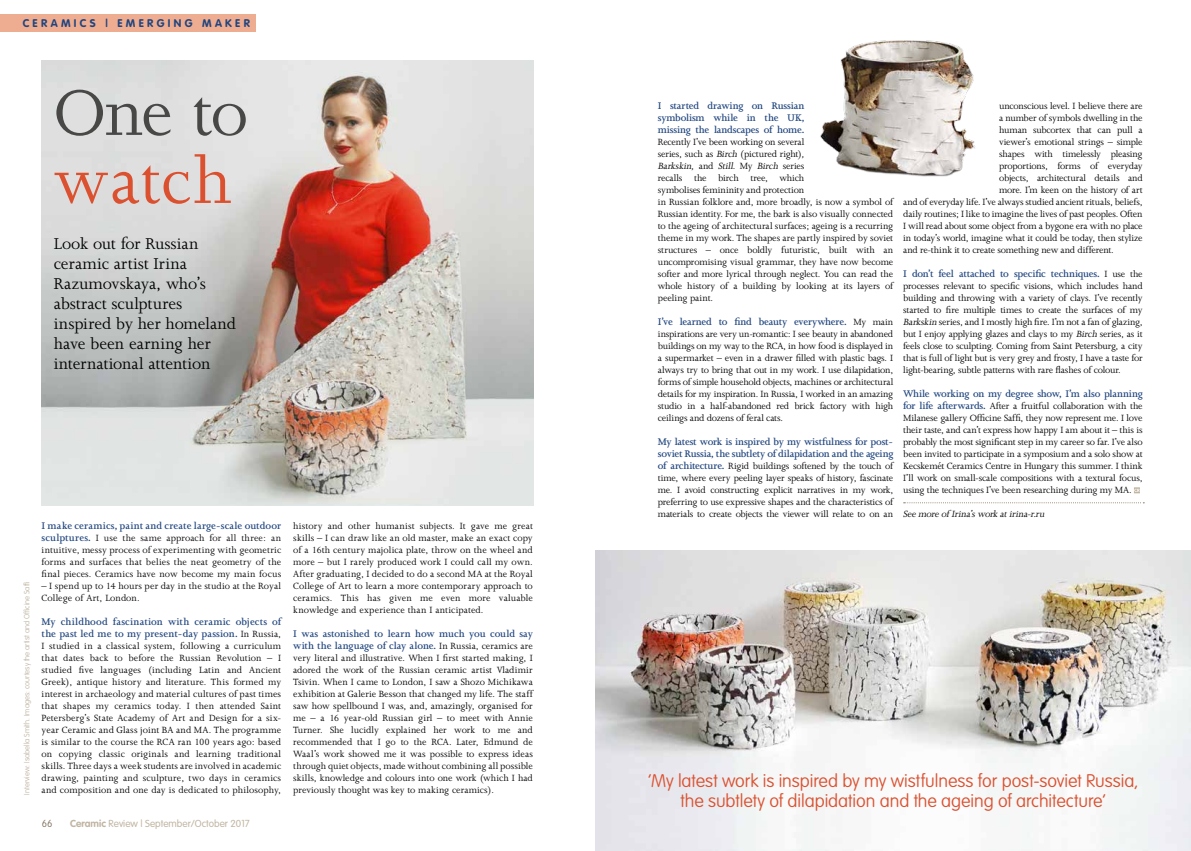
<style>
.page{position:relative;width:1191px;height:851px;background:#fff}
.page>*{position:absolute;margin:0;border:0;box-sizing:border-box;transform-origin:0 0}
.t1{font:74px "Joanna";color:#484847}
.t2{font:74px "Joanna";letter-spacing:.01em;color:#db5130}
.t3{font:18px/20px "Joanna";color:#000}
.t4{font:100 18px/20px "VAG Rounded";letter-spacing:-.005em;color:#db5130;text-align:center}
.t5{font:600 11px/12px "Joanna";letter-spacing:-.01em;color:#1f447e}
.t6{font:600 11px/12px "Joanna";letter-spacing:.015em;color:#1f447e}
.t7{font:700 11px "VAG Rounded";letter-spacing:.305em;color:#1f447e}
.t8{font:10.4px/12px "Joanna";letter-spacing:-.01em;color:#000;text-align:justify}
.t9{font:italic 10.4px "Joanna";color:#000}
.t10{font:300 10px "VAG Rounded";color:#c0b5a2}
.t11{font:100 10px "VAG Rounded";color:#7f705c}
.t12{font:100 7.5px "VAG Rounded";color:#c0b5a2}
.s1{font-weight:600;font-size:11px;color:#1f447e}
.s2{font-weight:400;font-size:10.4px;color:#000}
.s3{font-weight:700}
.s4{font-style:italic}
</style>
<div class="page">
<div style="left:0;top:14px;width:256px;height:17px;background:#eead91"></div>
<img style="left:42px;top:61px;width:492px;height:444px">
<svg style="left:903px;top:502px;width:241px;height:1px"></svg>
<img style="left:595px;top:550px;width:596px;height:300px">
<svg style="left:1134px;top:487px;width:6px;height:6px"></svg>
<img style="left:820px;top:40px;width:155px;height:137px">
<p class="t7" style="left:23px;top:16px;width:229px">CERAMICS | EMERGING MAKER</p>
<h1 class="t1" style="left:54px;top:73px;width:196px">One to</h1>
<h1 class="t2" style="left:54px;top:141px;width:179px">watch</h1>
<h2 class="t3" style="left:54px;top:233px;width:183px">Look out for Russian ceramic artist Irina<br>Razumovskaya, who’s abstract sculptures inspired by her homeland have been earning her international attention</h2>
<p class="t12" style="left:23px;top:794px;width:215px;rotate:-90deg">Interview: Isabella Smith. Images: courtesy the artist and Officine Saffi</p>
<p class="t6" style="left:42px;top:520px;width:241px">I make ceramics, paint and create large-scale outdoor</p>
<p class="t8" style="left:42px;top:532px;width:241px"><span class="s1">sculptures.</span> I use the same approach for all three: an intuitive, messy process of experimenting with geometric forms and surfaces that belies the neat geometry of the final pieces. Ceramics have now become my main focus</p>
<p class="t8" style="left:42px;top:580px;width:241px">– I spend up to 14 hours per day in the studio at the Royal<br>College of Art, London.</p>
<p class="t6" style="left:42px;top:616px;width:241px">My childhood fascination with ceramic objects of the past led me to my present-day passion. <span class="s2">In Russia,</span></p>
<p class="t8" style="left:42px;top:640px;width:241px">I studied in a classical system, following a curriculum that dates back to before the Russian Revolution – I studied five languages (including Latin and Ancient Greek), antique history and literature. This formed my interest in archaeology and material cultures of past times that shapes my ceramics today. I then attended Saint Petersberg’s State Academy of Art and Design for a six&shy;year Ceramic and Glass joint BA and MA. The programme is similar to the course the RCA ran 100 years ago: based on copying classic originals and learning traditional skills. Three days a week students are involved in academic drawing, painting and sculpture, two days in ceramics</p>
<p class="t8" style="left:42px;top:784px;width:241px">and composition and one day is dedicated to philosophy,</p>
<p class="t11" style="left:42px;top:817px;width:12px">66</p>
<p class="t10" style="left:70px;top:817px;width:181px"><span class="s3">Ceramic</span> Review | September/October 2017</p>
<p class="t8" style="left:293px;top:520px;width:241px">history and other humanist subjects. It gave me great skills – I can draw like an old master, make an exact copy of a 16th century majolica plate, throw on the wheel and more – but I rarely produced work I could call my own.<br>After graduating, I decided to do a second MA at the Royal College of Art to learn a more contemporary approach to ceramics. This has given me even more valuable knowledge and experience than I anticipated.</p>
<p class="t5" style="left:293px;top:628px;width:241px">I was astonished to learn how much you could say with the language of clay alone. <span class="s2">In Russia, ceramics are</span></p>
<p class="t8" style="left:293px;top:652px;width:241px">very literal and illustrative. When I first started making, I adored the work of the Russian ceramic artist Vladimir Tsivin. When I came to London, I saw a Shozo Michikawa exhibition at Galerie Besson that changed my life. The staff saw how spellbound I was, and, amazingly, organised for me – a 16 year-old Russian girl – to meet with Annie Turner. She lucidly explained her work to me and recommended that I go to the RCA. Later, Edmund de Waal’s work showed me it was possible to express ideas through quiet objects, made without combining all possible skills, knowledge and colours into one work (which I had previously thought was key to making ceramics).</p>
<p class="t5" style="left:658px;top:100px;width:148px;text-align:justify">I started drawing on Russian symbolism while in the UK, missing the landscapes of home.</p>
<p class="t8" style="left:658px;top:136px;width:237px;text-align:left">Recently I’ve been working on several<br>series, such as <span class="s4">Birch</span> (pictured right)<span class="s4">,<br>Barkskin,</span> a n d <span class="s4">Still</span>. My <span class="s4">Birch</span> s e r i e s<br>recalls the birch tree, which<br>symbolises femininity and protection<br>in Russian folklore and, more broadly, is now a symbol of Russian identity. For me, the bark is also visually connected to the ageing of architectural surfaces; ageing is a recurring theme in my work. The shapes are partly inspired by soviet structures – once boldly futuristic, built with an uncompromising visual grammar, they have now become softer and more lyrical through neglect. You can read the whole history of a building by looking at its layers of peeling paint.</p>
<p class="t5" style="left:658px;top:316px;width:237px">I’ve learned to find beauty everywhere. <span class="s2">My main</span></p>
<p class="t8" style="left:658px;top:328px;width:237px">inspirations are very un-romantic: I see beauty in abandoned buildings on my way to the RCA, in how food is displayed in a supermarket – even in a drawer filled with plastic bags. I always try to bring that out in my work. I use dilapidation, forms of simple household objects, machines or architectural details for my inspiration. In Russia, I worked in an amazing studio in a half-abandoned red brick factory with high ceilings and dozens of feral cats.</p>
<p class="t5" style="left:658px;top:436px;width:237px">My latest work is inspired by my wistfulness for post&shy;soviet Russia, the subtlety of dilapidation and the ageing</p>
<p class="t8" style="left:658px;top:460px;width:237px"><span class="s1">of architecture.</span> Rigid buildings softened by the touch of time, where every peeling layer speaks of history, fascinate me. I avoid constructing explicit narratives in my work, preferring to use expressive shapes and the characteristics of materials to create objects the viewer will relate to on an</p>
<p class="t8" style="left:999px;top:100px;width:145px">unconscious level. I believe there are</p>
<p class="t8" style="left:999px;top:112px;width:145px">a number of symbols dwelling in the</p>
<p class="t8" style="left:999px;top:124px;width:145px">human subcortex that can pull a</p>
<p class="t8" style="left:999px;top:136px;width:145px">viewer’s emotional strings – simple</p>
<p class="t8" style="left:999px;top:148px;width:145px">shapes with timelessly pleasing</p>
<p class="t8" style="left:999px;top:160px;width:145px">proportions, forms of everyday</p>
<p class="t8" style="left:999px;top:172px;width:145px">objects, architectural details and</p>
<p class="t8" style="left:999px;top:184px;width:145px">more. I’m keen on the history of art</p>
<p class="t8" style="left:903px;top:196px;width:241px">and of everyday life. I’ve always studied ancient rituals, beliefs,</p>
<p class="t8" style="left:903px;top:208px;width:241px">daily routines; I like to imagine the lives of past peoples. Often</p>
<p class="t8" style="left:903px;top:220px;width:241px">I will read about some object from a bygone era with no place</p>
<p class="t8" style="left:903px;top:232px;width:241px">in today’s world, imagine what it could be today, then stylize</p>
<p class="t8" style="left:903px;top:244px;width:212px">and re-think it to create something new and different.</p>
<p class="t5" style="left:903px;top:268px;width:241px">I don’t feel attached to specific techniques. <span class="s2">I use the</span></p>
<p class="t8" style="left:903px;top:280px;width:241px">processes relevant to specific visions, which includes hand building and throwing with a variety of clays. I’ve recently started to fire multiple times to create the surfaces of my <span class="s4">Barkskin</span> series, and I mostly high fire. I’m not a fan of glazing, but I enjoy applying glazes and clays to my <span class="s4">Birch</span> series, as it feels close to sculpting. Coming from Saint Petersburg, a city that is full of light but is very grey and frosty, I have a taste for light-bearing, subtle patterns with rare flashes of colour.</p>
<p class="t5" style="left:903px;top:388px;width:241px">While working on my degree show, I’m also planning</p>
<p class="t8" style="left:903px;top:400px;width:241px"><span class="s1">for life afterwards.</span> After a fruitful collaboration with the Milanese gallery Officine Saffi, they now represent me. I love their taste, and can’t express how happy I am about it – this is probably the most significant step in my career so far. I’ve also been invited to participate in a symposium and a solo show at Kecskemét Ceramics Centre in Hungary this summer. I think I’ll work on small-scale compositions with a textural focus, using the techniques I’ve been researching during my MA.</p>
<p class="t9" style="left:903px;top:508px;width:145px">See more of Irina’swork atirina-r.ru</p>
<h2 class="t4" style="left:648px;top:770px;width:492px">‘My latest work is inspired by my wistfulness for post-soviet Russia, the subtlety of dilapidation and the ageing of architecture’</h2>
</div>
